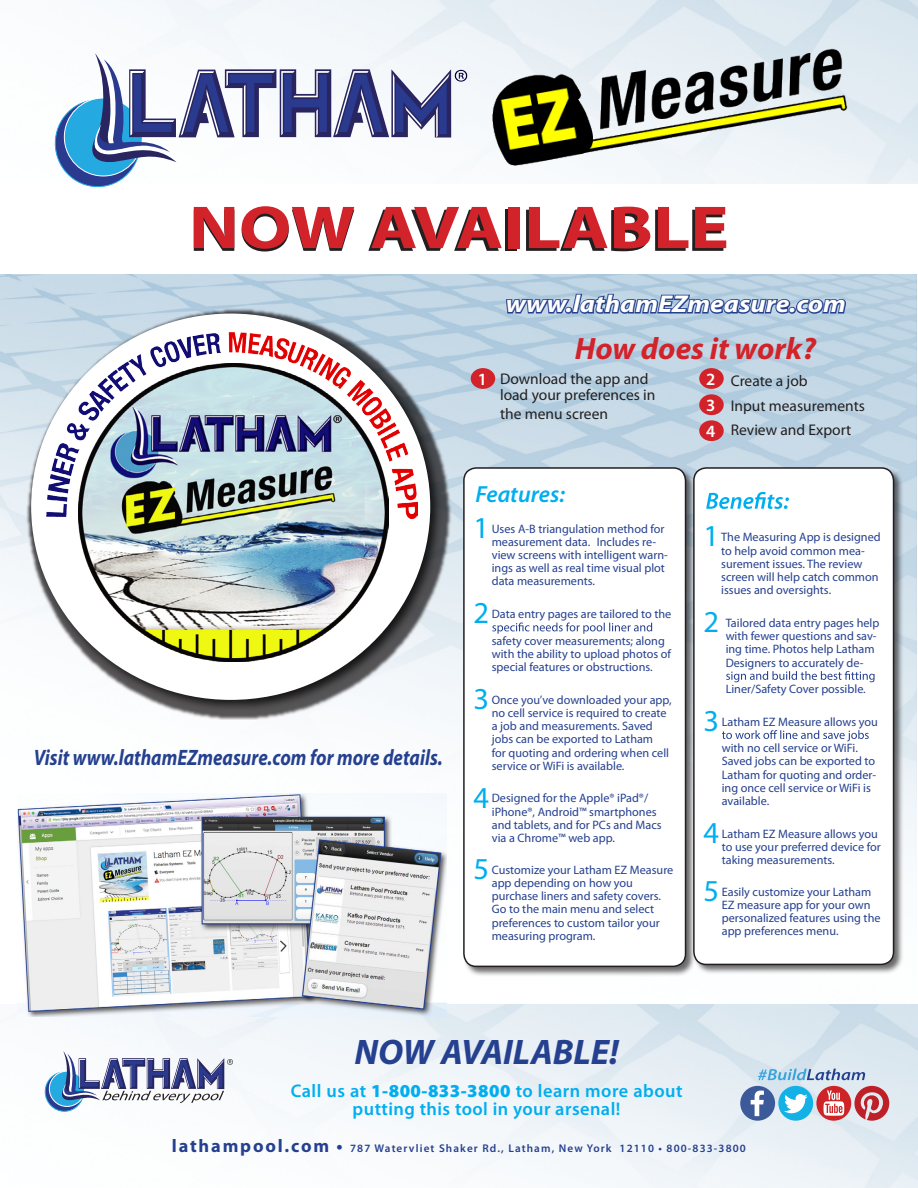
<style>
.page{position:relative;width:918px;height:1188px;background:#fff}
.page>*{position:absolute;margin:0;border:0;box-sizing:border-box;transform-origin:0 0}
.t1{font:700 61.05px "Myriad Pro";color:#231f20;scale:1.19 1}
.t2{font:italic 700 35.55px "Myriad Pro";color:#25408f}
.t3{font:italic 700 31.05px "Myriad Pro";color:#d2232a}
.t4{font:30.45px "Myriad Pro";color:#00aeef}
.t5{font:italic 700 24.45px "Myriad Pro";color:#fff;scale:1.12 1}
.t6{font:italic 600 23.4px "Myriad Pro";color:#00aeef}
.t7{font:italic 700 22.35px "Myriad Pro";color:#25408f;scale:.84 1}
.t8{font:600 18.3px/18.3px "Myriad Pro";letter-spacing:.025em;color:#00aeef;text-align:center}
.t9{font:600 17.25px/26.1px "Myriad Pro";color:#fff;text-align:justify}
.t10{font:15.45px/24.5px "Myriad Pro";color:#231f20}
.t11{font:12.15px/13.2px "Myriad Pro";color:#25408f}
.t12{font:600 11.25px "Myriad Pro";letter-spacing:.1em;color:#25408f}
.s1{font-weight:900}
.s2{font-weight:700;font-size:18.3px}
</style>
<div class="page">
<img style="left:54px;top:0;width:864px;height:184px">
<img style="left:0;top:275px;width:917px;height:729px">
<svg style="left:26px;top:308px;width:426px;height:412px"></svg>
<img style="left:24px;top:306px;width:422px;height:410px">
<div style="left:32px;top:314px;width:397px;height:385px;background:#fff;border-radius:50%"></div>
<img style="left:78px;top:519px;width:311px;height:143px">
<img style="left:47px;top:333px;width:371px;height:186px">
<svg style="left:505px;top:293px;width:342px;height:30px;background:#849dc4"></svg>
<img style="left:6px;top:1004px;width:912px;height:184px">
<svg style="left:45px;top:1072px;width:39px;height:39px"></svg>
<div style="left:45px;top:1072px;width:39px;height:40px;border:1px solid #25a9e1;border-radius:50%"></div>
<div style="left:49px;top:1071px;width:36px;height:35px;background:#25a9e1;border-radius:50%"></div>
<div style="left:49px;top:1071px;width:36px;height:36px;border:1px solid #fff;border-radius:50%"></div>
<svg style="left:59px;top:1051px;width:174px;height:52px"></svg>
<svg style="left:758px;top:1069px;width:107px;height:11px"></svg>
<svg style="left:854px;top:1086px;width:35px;height:35px"></svg>
<div style="left:740px;top:1086px;width:35px;height:35px;background:#3c5a99;border-radius:50%"></div>
<svg style="left:751px;top:1091px;width:13px;height:25px"></svg>
<div style="left:778px;top:1086px;width:35px;height:35px;background:#14b1e7;border-radius:50%"></div>
<svg style="left:784px;top:1094px;width:24px;height:19px"></svg>
<div style="left:816px;top:1086px;width:35px;height:35px;background:#ce2427;border-radius:50%"></div>
<svg style="left:824px;top:1090px;width:20px;height:26px"></svg>
<svg style="left:463px;top:467px;width:233px;height:509px;background:#999b9e"></svg>
<div style="left:464px;top:468px;width:222px;height:498px;background:#fff;border-radius:12px"></div>
<svg style="left:492px;top:623px;width:160px;height:11px"></svg>
<div style="left:463px;top:467px;width:223px;height:500px;border:2px solid #231f20;border-radius:12px"></div>
<div style="left:471px;top:368px;width:24px;height:21px;background:#d2232a;border-radius:50%"></div>
<svg style="left:693px;top:467px;width:211px;height:508px;background:#a7acaf"></svg>
<div style="left:694px;top:468px;width:200px;height:496px;background:#fff;border-radius:12px"></div>
<svg style="left:706px;top:492px;width:83px;height:17px"></svg>
<svg style="left:726px;top:671px;width:149px;height:11px"></svg>
<svg style="left:722px;top:730px;width:147px;height:11px"></svg>
<div style="left:693px;top:467px;width:201px;height:498px;border:2px solid #231f20;border-radius:12px"></div>
<div style="left:699px;top:368px;width:25px;height:21px;background:#d2232a;border-radius:50%"></div>
<div style="left:699px;top:394px;width:25px;height:21px;background:#d2232a;border-radius:50%"></div>
<div style="left:699px;top:420px;width:25px;height:21px;background:#d2232a;border-radius:50%"></div>
<img style="left:450px;top:31px;width:442px;height:153px">
<svg style="left:55px;top:100px;width:85px;height:87px"></svg>
<div style="left:64px;top:98px;width:78px;height:78px;background:#25a9e1;border-radius:50%"></div>
<svg style="left:86px;top:53px;width:365px;height:111px"></svg>
<img style="left:453px;top:65px;width:15px;height:38px">
<img style="left:17px;top:794px;width:429px;height:223px">
<h1 class="t1" style="left:189px;top:190px;width:453px">NOW AVAILABLE</h1>
<h3 class="t5" style="left:506px;top:288px;width:305px">www.lathamEZmeasure.com</h3>
<h3 class="t7" style="left:34px;top:743px;width:488px">Visit www.lathamEZmeasure.com for more details.</h3>
<h3 class="t9" style="left:478px;top:366px;width:11px">1</h3>
<h3 class="t3" style="left:575px;top:328px;width:243px">How does it work?</h3>
<p class="t10" style="left:500px;top:371px;width:157px;line-height:16.4px">Download the app and load your preferences in</p>
<p class="t10" style="left:500px;top:401px;width:110px">the menu screen</p>
<h3 class="t9" style="left:706px;top:366px;width:11px">2<br>3<br>4</h3>
<p class="t10" style="left:731px;top:369px;width:136px">Create a job<br>Input measurements<br>Review and Export</p>
<h3 class="t6" style="left:476px;top:479px;width:91px">Features:</h3>
<h3 class="t4" style="left:474px;top:509px;width:17px">1</h3>
<p class="t11" style="left:492px;top:522px;width:178px">Uses A-B triangulation method for measurement data. Includes re&shy;view screens with intelligent warn&shy;ings as well as real time visual plot data measurements.</p>
<h3 class="t4" style="left:474px;top:594px;width:17px">2</h3>
<p class="t11" style="left:492px;top:601px;width:181px;line-height:26.4px">Data entry pages are tailored to the safety cover measurements; along</p>
<p class="t11" style="left:492px;top:647px;width:181px">with the ability to upload photos of special features or obstructions.</p>
<h3 class="t4" style="left:474px;top:680px;width:17px">3</h3>
<p class="t11" style="left:492px;top:693px;width:181px">Once you’ve downloaded your app, no cell service is required to create a job and measurements. Saved jobs can be exported to Latham<br>for quoting and ordering when cell service or WiFi is available.</p>
<h3 class="t4" style="left:474px;top:779px;width:17px">4</h3>
<p class="t11" style="left:492px;top:792px;width:171px">Designed for the Apple® iPad®/ iPhone®, Android™ smartphones and tablets, and for PCs and Macs via a Chrome™ web app.</p>
<h3 class="t4" style="left:474px;top:850px;width:17px">5</h3>
<p class="t11" style="left:492px;top:863px;width:183px">Customize your Latham EZ Measure app depending on how you purchase liners and safety covers.<br>Go to the main menu and select preferences to custom tailor your measuring program.</p>
<h3 class="t4" style="left:704px;top:517px;width:17px">1</h3>
<p class="t11" style="left:721px;top:530px;width:161px">The Measuring App is designed to help avoid common mea&shy;surement issues. The review screen will help catch common issues and oversights.</p>
<h3 class="t4" style="left:704px;top:603px;width:17px">2</h3>
<p class="t11" style="left:726px;top:616px;width:155px">Tailored data entry pages help with fewer questions and sav&shy;ing time. Photos help Latham<br>Designers to accurately de-</p>
<p class="t11" style="left:726px;top:682px;width:142px">Liner/Safety Cover possible.</p>
<h3 class="t4" style="left:704px;top:702px;width:17px">3</h3>
<p class="t11" style="left:722px;top:708px;width:158px;line-height:26.4px">Latham EZ Measure allows you with no cell service or WiFi.</p>
<p class="t11" style="left:722px;top:754px;width:156px">Saved jobs can be exported to<br>Latham for quoting and order&shy;ing once cell service or WiFi is available.</p>
<h3 class="t4" style="left:704px;top:814px;width:17px">4</h3>
<p class="t11" style="left:722px;top:827px;width:161px">Latham EZ Measure allows you to use your preferred device for taking measurements.</p>
<h3 class="t4" style="left:704px;top:872px;width:17px">5</h3>
<p class="t11" style="left:722px;top:885px;width:160px">Easily customize your Latham<br>EZ measure app for your own personalized features using the app preferences menu.</p>
<h2 class="t2" style="left:354px;top:1029px;width:266px">NOW AVAILABLE!</h2>
<h3 class="t8" style="left:291px;top:1081px;width:393px">Call us at <span class="s1">1-800-833-3800</span> to learn more about putting this tool in your arsenal!</h3>
<p class="t12" style="left:172px;top:1142px;width:576px"><span class="s2">lathampool.com •</span> 787 Watervliet Shaker Rd., Latham, New York 12110 • 800-833-3800</p>
</div>
